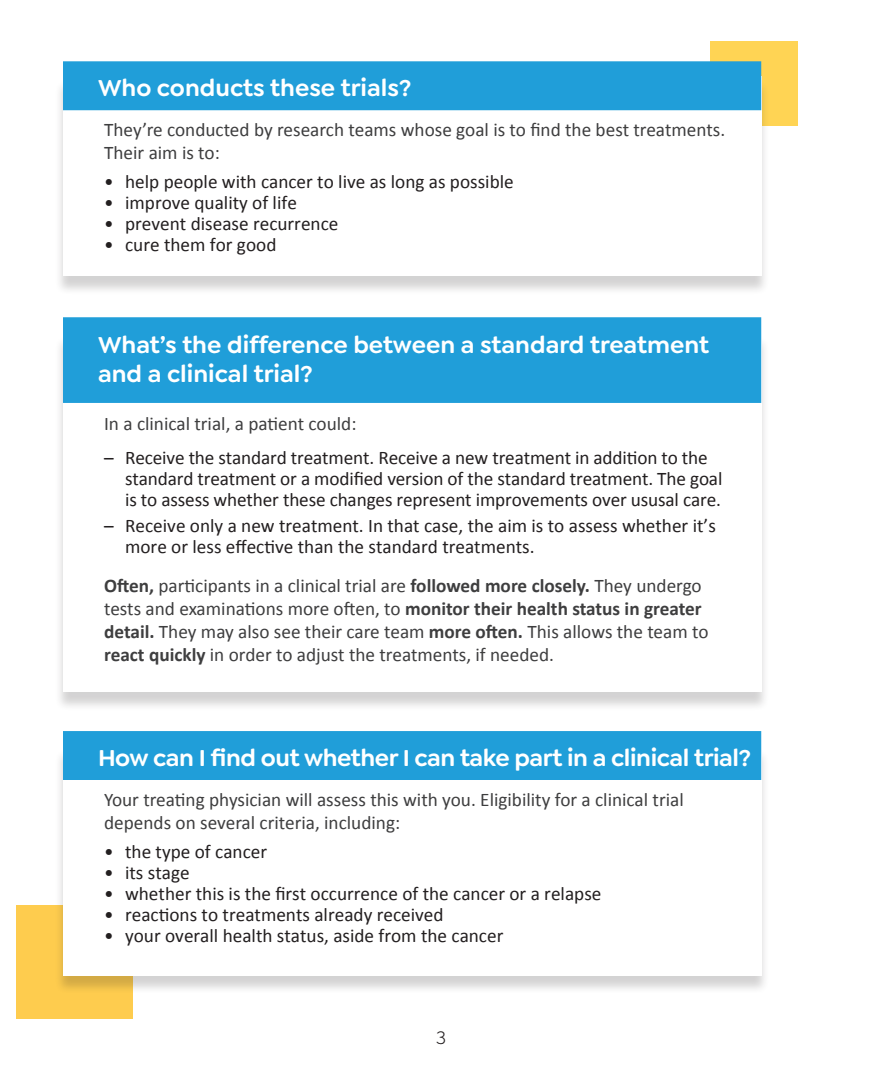
<style>
.page{position:relative;width:882px;height:1071px;background:#fff}
.page>*{position:absolute;margin:0;border:0;box-sizing:border-box;transform-origin:0 0}
.t1{font:600 24.5px/29.4px "Goldplay";color:#fff}
.t2{font:19.25px/21px "Calibri";color:#231f20}
.t3{font:19.25px/23.1px "Calibri";color:#3e3e3f}
.t4{font:19.25px "Goldplay";color:#231f20}
.s1{font-weight:700}
</style>
<div class="page">
<div style="left:711px;top:41px;width:87px;height:85px;background:#ffd454"></div>
<div style="left:16px;top:905px;width:117px;height:113px;background:#fecc4e"></div>
<div style="left:55px;top:79px;width:715px;height:216px;background:#231f20;opacity:.2"></div>
<div style="left:63px;top:76px;width:698px;height:200px;background:#fff"></div>
<div style="left:55px;top:749px;width:715px;height:245px;background:#231f20;opacity:.2"></div>
<div style="left:63px;top:746px;width:698px;height:229px;background:#fff"></div>
<div style="left:55px;top:335px;width:715px;height:376px;background:#231f20;opacity:.2"></div>
<div style="left:63px;top:332px;width:698px;height:360px;background:#fff"></div>
<div style="left:63px;top:61px;width:698px;height:49px;background:#209ed9"></div>
<div style="left:63px;top:731px;width:698px;height:49px;background:#209ed9"></div>
<div style="left:63px;top:317px;width:698px;height:86px;background:#209ed9"></div>
<p class="t1" style="left:98px;top:73px;width:315px">Who conducts these trials?</p>
<p class="t3" style="left:104px;top:118px;width:623px">They’re conducted by research teams whose goal is to find the best treatments.<br>Their aim is to:</p>
<p class="t2" style="left:104px;top:171px;width:411px">• help people with cancer to live as long as possible</p>
<p class="t2" style="left:104px;top:192px;width:194px">• improve quality of life</p>
<p class="t2" style="left:104px;top:213px;width:236px">• prevent disease recurrence</p>
<p class="t2" style="left:104px;top:234px;width:174px">• cure them for good</p>
<p class="t1" style="left:98px;top:330px;width:613px">What’s the difference between a standard treatment and a clinical trial?</p>
<p class="t3" style="left:104px;top:412px;width:254px">In a clinical trial, a patient could:</p>
<p class="t2" style="left:125px;top:447px;width:599px;text-indent:-21px">– Receive the standard treatment. Receive a new treatment in addition to the standard treatment or a modified version of the standard treatment. The goal is to assess whether these changes represent improvements over ususal care.</p>
<p class="t2" style="left:125px;top:515px;width:592px;text-indent:-21px">– Receive only a new treatment. In that case, the aim is to assess whether it’s more or less effective than the standard treatments.</p>
<p class="t3" style="left:104px;top:574px;width:606px"><span class="s1">Often,</span> participants in a clinical trial are <span class="s1">followed more closely.</span> They undergo tests and examinations more often, to <span class="s1">monitor their health status in greater detail.</span> They may also see their care team <span class="s1">more often.</span> This allows the team to <span class="s1">react quickly</span> in order to adjust the treatments, if needed.</p>
<p class="t1" style="left:98px;top:743px;width:655px">How can I find out whether I can take part in a clinical trial?</p>
<p class="t3" style="left:104px;top:788px;width:581px">Your treating physician will assess this with you. Eligibility for a clinical trial depends on several criteria, including:</p>
<p class="t2" style="left:104px;top:841px;width:164px">• the type of cancer</p>
<p class="t2" style="left:104px;top:862px;width:87px">• its stage</p>
<p class="t2" style="left:104px;top:883px;width:499px">• whether this is the first occurrence of the cancer or a relapse</p>
<p class="t2" style="left:104px;top:904px;width:341px">• reactions to treatments already received</p>
<p class="t2" style="left:104px;top:925px;width:401px">• your overall health status, aside from the cancer</p>
<p class="t4" style="left:436px;top:1026px;width:11px">3</p>
</div>
